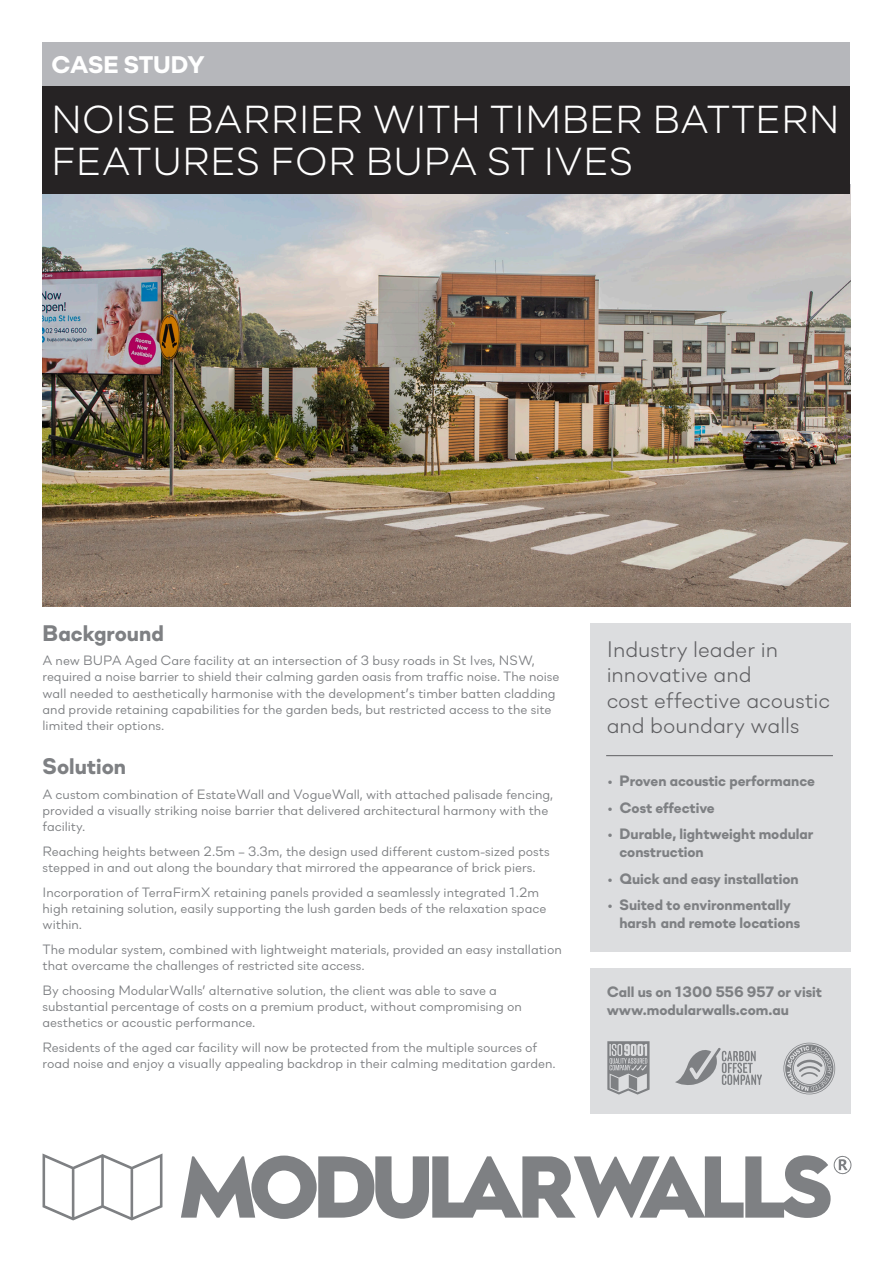
<style>
.page{position:relative;width:893px;height:1263px;background:#fff}
.page>*{position:absolute;margin:0;border:0;box-sizing:border-box;transform-origin:0 0}
.t1{font:300 39px/42px "Soin Sans Neue";color:#fff}
.t2{font:800 24px "Soin Sans Neue";letter-spacing:-.015em;color:#fff}
.t3{font:300 22.5px/25.5px "Soin Sans Neue";color:#5f5f62}
.t4{font:800 22.5px "Soin Sans Neue";color:#7e8083}
.t5{font:800 15px/18px "Soin Sans Neue";color:#7e8083}
.t6{font:13.5px/16.2px "Soin Sans Neue";color:#7e8083}
</style>
<div class="page">
<img style="left:43px;top:193px;width:807px;height:413px">
<div style="left:590px;top:623px;width:260px;height:329px;background:#dcdddf"></div>
<div style="left:590px;top:968px;width:260px;height:146px;background:#dcdddf"></div>
<div style="left:43px;top:85px;width:807px;height:108px;background:#262324"></div>
<div style="left:43px;top:43px;width:807px;height:43px;background:#b6b7bb"></div>
<svg style="left:783px;top:1043px;width:52px;height:51px"></svg>
<svg style="left:675px;top:1048px;width:87px;height:37px"></svg>
<svg style="left:607px;top:1041px;width:43px;height:53px"></svg>
<hr style="left:606px;top:755px;width:227px;height:1px;background:#5f5f62">
<svg style="left:43px;top:1153px;width:119px;height:67px"></svg>
<svg style="left:181px;top:1155px;width:670px;height:64px"></svg>
<h2 class="t2" style="left:51px;top:48px;width:155px">CASE STUDY</h2>
<h1 class="t1" style="left:51px;top:95px;width:790px">NOISE BARRIER WITH TIMBER BATTERN<br>FEATURES FOR BUPA ST IVES</h1>
<h3 class="t4" style="left:43px;top:617px;width:123px">Background</h3>
<p class="t6" style="left:43px;top:651px;width:518px">A new BUPA Aged Care facility at an intersection of 3 busy roads in St Ives, NSW, required a noise barrier to shield their calming garden oasis from traffic noise. The noise wall needed to aesthetically harmonise with the development’s timber batten cladding and provide retaining capabilities for the garden beds, but restricted access to the site limited their options.</p>
<h3 class="t4" style="left:43px;top:750px;width:85px">Solution</h3>
<p class="t6" style="left:43px;top:785px;width:512px">A custom combination of EstateWall and VogueWall, with attached palisade fencing, provided a visually striking noise barrier that delivered architectural harmony with the facility.</p>
<p class="t6" style="left:43px;top:842px;width:509px">Reaching heights between 2.5m – 3.3m, the design used different custom-sized posts stepped in and out along the boundary that mirrored the appearance of brick piers.</p>
<p class="t6" style="left:43px;top:883px;width:505px">Incorporation of TerraFirmX retaining panels provided a seamlessly integrated 1.2m high retaining solution, easily supporting the lush garden beds of the relaxation space within.</p>
<p class="t6" style="left:43px;top:940px;width:521px">The modular system, combined with lightweight materials, provided an easy installation that overcame the challenges of restricted site access.</p>
<p class="t6" style="left:43px;top:981px;width:481px">By choosing ModularWalls’ alternative solution, the client was able to save a substantial percentage of costs on a premium product, without compromising on aesthetics or acoustic performance.</p>
<p class="t6" style="left:43px;top:1038px;width:515px">Residents of the aged car facility will now be protected from the multiple sources of road noise and enjoy a visually appealing backdrop in their calming meditation garden.</p>
<h3 class="t3" style="left:607px;top:634px;width:225px">Industry leader in innovative and<br>cost effective acoustic and boundary walls</h3>
<p class="t5" style="left:607px;top:771px;width:210px">• Proven acoustic performance</p>
<p class="t5" style="left:607px;top:798px;width:110px">• Cost effective</p>
<p class="t5" style="left:619px;top:824px;width:196px;text-indent:-13px">• Durable, lightweight modular construction</p>
<p class="t5" style="left:607px;top:869px;width:193px">• Quick and easy installation</p>
<p class="t5" style="left:619px;top:895px;width:182px;text-indent:-13px">• Suited to environmentally harsh and remote locations</p>
<p class="t5" style="left:607px;top:982px;width:217px">Call us on 1300 556 957 or visit www.modularwalls.com.au</p>
</div>
